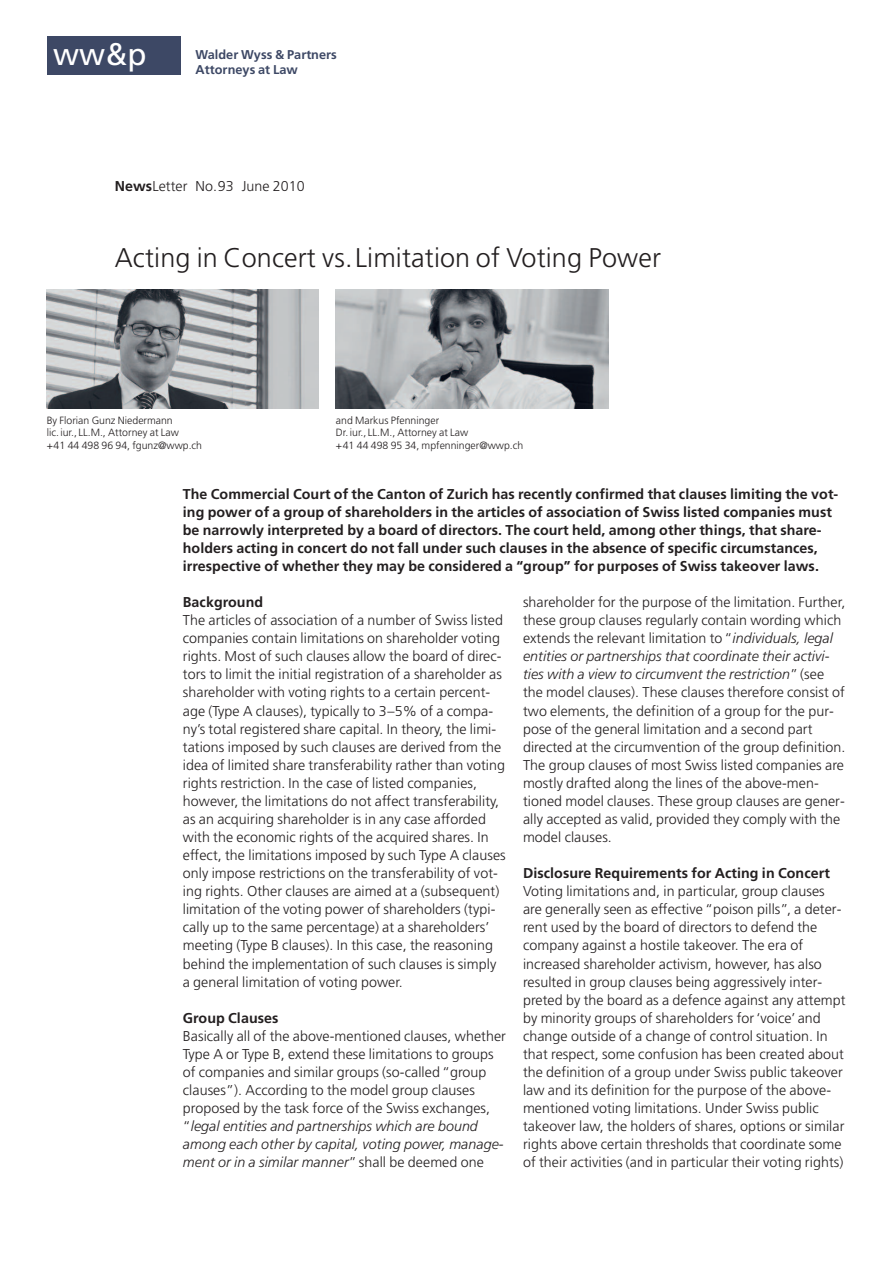
<style>
.page{position:relative;width:893px;height:1263px;background:#fff}
.page>*{position:absolute;margin:0;border:0;box-sizing:border-box;transform-origin:0 0}
.t1{font:31.2px "Frutiger";color:#fff}
.t2{font:300 27px "Frutiger";letter-spacing:.005em;color:#231f20}
.t3{font:300 14.25px/18px "Frutiger";letter-spacing:.005em;color:#231f20}
.t4{font:700 14.25px/18px "Frutiger";letter-spacing:.005em;color:#231f20}
.t5{font:700 12.75px/15.8px "Frutiger";color:#3d4865}
.t6{font:300 10.5px/12.8px "Frutiger";color:#231f20}
.s1{font-weight:700}
.s2{font-style:italic}
</style>
<div class="page">
<div style="left:47px;top:36px;width:134px;height:38px;background:#3d4865"></div>
<img style="left:47px;top:289px;width:272px;height:119px">
<img style="left:336px;top:289px;width:272px;height:119px">
<h1 class="t1" style="left:53px;top:41px;width:95px">ww&amp;p</h1>
<p class="t5" style="left:196px;top:47px;width:143px">Walder Wyss &amp; Partners<br>Attorneys at Law</p>
<p class="t3" style="left:115px;top:179px;width:192px"><span class="s1">News</span>Letter No.93 June 2010</p>
<h2 class="t2" style="left:115px;top:247px;width:548px">Acting in Concert vs.Limitation of Voting Power</h2>
<p class="t6" style="left:47px;top:414px;width:157px">By Florian Gunz Niedermann lic.iur., LL.M., Attorney at Law<br>+41 44 498 96 94, fgunz@wwp.ch</p>
<p class="t6" style="left:336px;top:414px;width:189px">and Markus Pfenninger<br>Dr.iur., LL.M., Attorney at Law<br>+41 44 498 95 34, mpfenninger@wwp.ch</p>
<p class="t4" style="left:183px;top:486px;width:657px">The Commercial Court of the Canton of Zurich has recently confirmed that clauses limiting the vot&shy;ing power of a group of shareholders in the articles of association of Swiss listed companies must be narrowly interpreted by a board of directors. The court held, among other things, that share&shy;holders acting in concert do not fall under such clauses in the absence of specific circumstances, irrespective of whether they may be considered a “group” for purposes of Swiss takeover laws.</p>
<p class="t4" style="left:183px;top:594px;width:82px">Background</p>
<p class="t3" style="left:183px;top:612px;width:324px">The articles of association of a number of Swiss listed companies contain limitations on shareholder voting rights. Most of such clauses allow the board of direc&shy;tors to limit the initial registration of a shareholder as shareholder with voting rights to a certain percent&shy;age (Type A clauses), typically to 3–5% of a compa&shy;ny’s total registered share capital. In theory, the limi&shy;tations imposed by such clauses are derived from the idea of limited share transferability rather than voting rights restriction. In the case of listed companies, however, the limitations do not affect transferability, as an acquiring shareholder is in any case afforded with the economic rights of the acquired shares. In effect, the limitations imposed by such Type A clauses only impose restrictions on the transferability of vot&shy;ing rights. Other clauses are aimed at a (subsequent) limitation of the voting power of shareholders (typi&shy;cally up to the same percentage) at a shareholders’ meeting (Type B clauses). In this case, the reasoning behind the implementation of such clauses is simply a general limitation of voting power.</p>
<p class="t4" style="left:183px;top:1010px;width:97px">Group Clauses</p>
<p class="t3" style="left:183px;top:1028px;width:325px">Basically all of the above-mentioned clauses, whether Type A or Type B, extend these limitations to groups of companies and similar groups (so-called “group clauses”). According to the model group clauses proposed by the task force of the Swiss exchanges, “<span class="s2">legal entities and partnerships which are bound among each other by capital, voting power, manage&shy;ment or in a similar manner</span>” shall be deemed one</p>
<p class="t3" style="left:523px;top:594px;width:324px">shareholder for the purpose of the limitation. Further, these group clauses regularly contain wording which extends the relevant limitation to “<span class="s2">individuals, legal entities or partnerships that coordinate their activi&shy;ties with a view to circumvent the restriction</span>” (see the model clauses). These clauses therefore consist of two elements, the definition of a group for the pur&shy;pose of the general limitation and a second part directed at the circumvention of the group definition.<br>The group clauses of most Swiss listed companies are mostly drafted along the lines of the above-men&shy;tioned model clauses. These group clauses are gener&shy;ally accepted as valid, provided they comply with the model clauses.</p>
<p class="t4" style="left:523px;top:865px;width:308px">Disclosure Requirements for Acting in Concert</p>
<p class="t3" style="left:523px;top:883px;width:324px">Voting limitations and, in particular, group clauses are generally seen as effective “poison pills”, a deter&shy;rent used by the board of directors to defend the company against a hostile takeover. The era of increased shareholder activism, however, has also resulted in group clauses being aggressively inter&shy;preted by the board as a defence against any attempt by minority groups of shareholders for‘voice’ and change outside of a change of control situation. In that respect, some confusion has been created about the definition of a group under Swiss public takeover law and its definition for the purpose of the above&shy;mentioned voting limitations. Under Swiss public takeover law, the holders of shares, options or similar rights above certain thresholds that coordinate some of their activities (and in particular their voting rights)</p>
</div>
